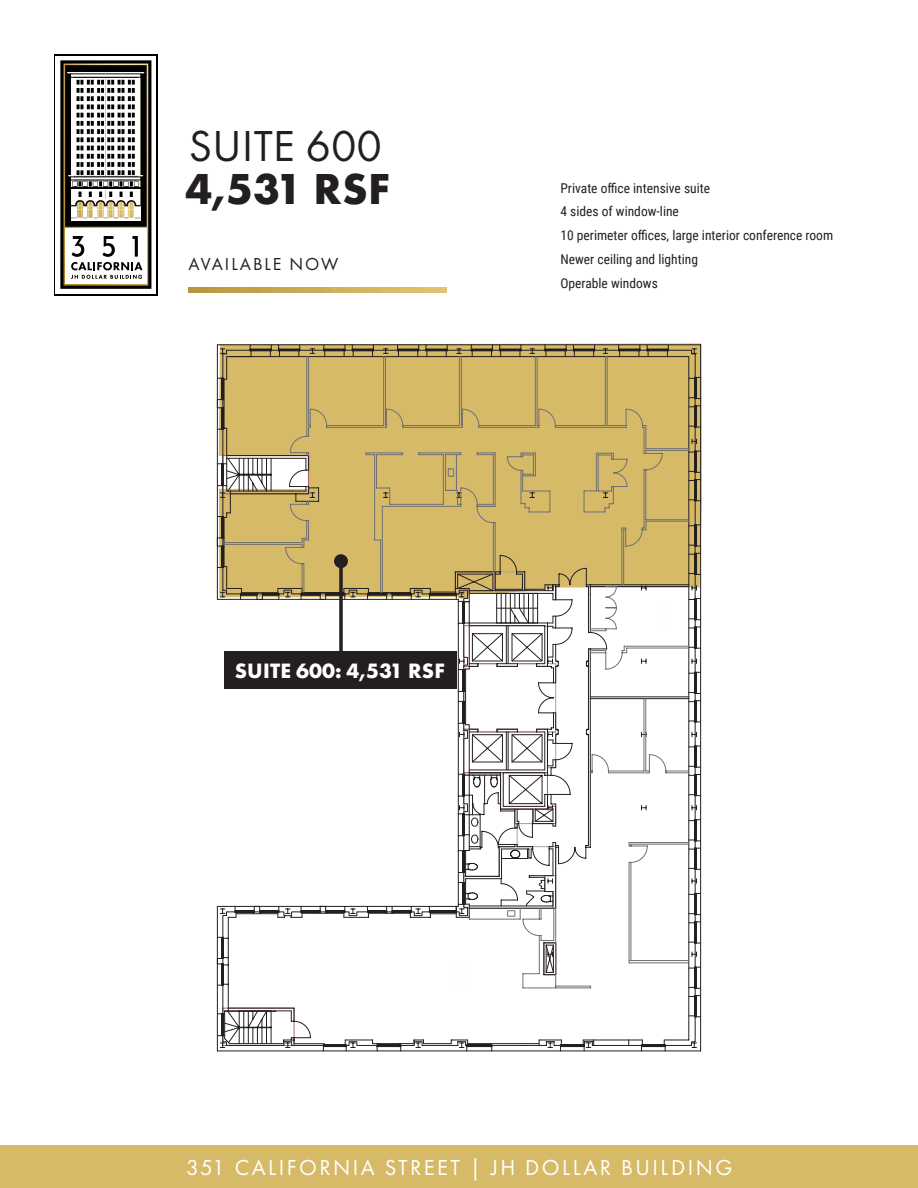
<style>
.page{position:relative;width:918px;height:1188px;background:#fff}
.page>*{position:absolute;margin:0;border:0;box-sizing:border-box;transform-origin:0 0}
.t1{font:45px "Futura PT";letter-spacing:.01em;color:#231f20}
.t2{font:700 45px "Futura PT";letter-spacing:.005em;color:#231f20}
.t3{font:22.5px "Futura PT";letter-spacing:.11em;color:#fff}
.t4{font:700 21.6px "Futura PT";letter-spacing:.01em;color:#fff}
.t5{font:18px "Futura PT";letter-spacing:.11em;color:#231f20}
.t6{font:13.5px "Roboto Condensed";color:#231f20}
</style>
<div class="page">
<div style="left:0;top:1145px;width:918px;height:43px;background:#d6ba68"></div>
<div style="left:54px;top:54px;width:104px;height:241px;background:linear-gradient(to bottom,#000,#000)"></div>
<div style="left:56px;top:56px;width:100px;height:238px;background:#fff"></div>
<svg style="left:60px;top:60px;width:91px;height:229px"></svg>
<img style="left:188px;top:288px;width:258px;height:5px">
<hr style="left:217px;top:345px;width:484px;height:1px;background:#231f20">
<hr style="left:700px;top:345px;width:1px;height:706px;background:#231f20">
<hr style="left:217px;top:1051px;width:484px;height:1px;background:#231f20">
<svg style="left:696px;top:406px;width:5px;height:22px"></svg>
<svg style="left:696px;top:377px;width:5px;height:22px"></svg>
<svg style="left:692px;top:439px;width:5px;height:5px"></svg>
<svg style="left:692px;top:349px;width:5px;height:5px"></svg>
<svg style="left:217px;top:345px;width:55px;height:85px"></svg>
<svg style="left:310px;top:349px;width:5px;height:5px"></svg>
<svg style="left:383px;top:349px;width:5px;height:5px"></svg>
<svg style="left:457px;top:349px;width:4px;height:5px"></svg>
<svg style="left:530px;top:349px;width:5px;height:5px"></svg>
<svg style="left:603px;top:349px;width:5px;height:5px"></svg>
<svg style="left:217px;top:451px;width:484px;height:600px"></svg>
<svg style="left:223px;top:356px;width:467px;height:633px"></svg>
<svg style="left:453px;top:605px;width:215px;height:384px"></svg>
<svg style="left:339px;top:568px;width:4px;height:88px"></svg>
<div style="left:334px;top:554px;width:14px;height:14px;background:#231f20;border-radius:50%"></div>
<p class="t1" style="left:189px;top:119px;width:195px">SUITE 600</p>
<p class="t2" style="left:185px;top:160px;width:206px">4,531 RSF</p>
<p class="t5" style="left:189px;top:254px;width:151px">AVAILABLE NOW</p>
<p class="t6" style="left:561px;top:179px;width:151px">Private office intensive suite</p>
<p class="t6" style="left:561px;top:202px;width:120px">4 sides of window-line</p>
<p class="t6" style="left:561px;top:226px;width:274px">10 perimeter offices, large interior conference room</p>
<p class="t6" style="left:561px;top:250px;width:139px">Newer ceiling and lighting</p>
<p class="t6" style="left:561px;top:273px;width:99px">Operable windows</p>
<p class="t4" style="left:235px;top:656px;width:212px">SUITE 600: 4,531 RSF</p>
<h2 class="t3" style="left:186px;top:1154px;width:548px">351 CALIFORNIA STREET | JH DOLLAR BUILDING</h2>
</div>
